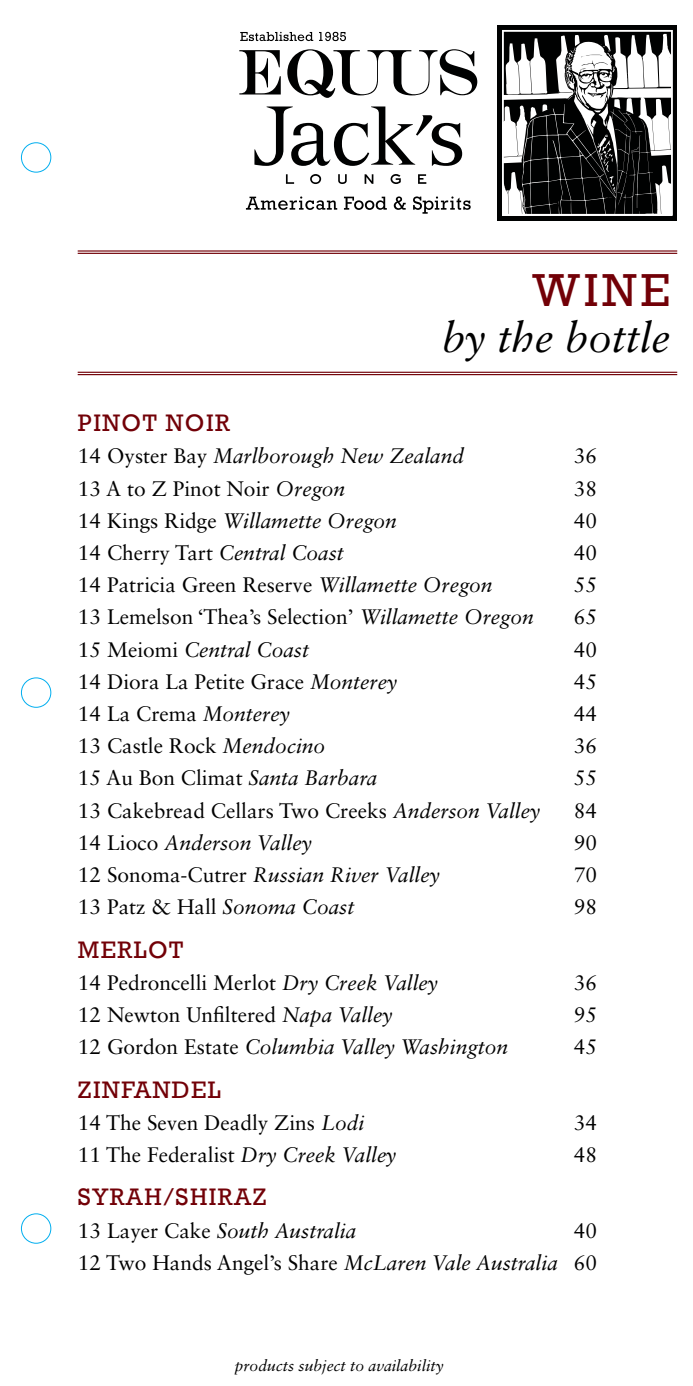
<style>
.page{position:relative;width:693px;height:1386px;background:#fff}
.page>*{position:absolute;margin:0;border:0;box-sizing:border-box;transform-origin:0 0}
.t1{font:47.43px "Rockwell";color:#720007}
.t2{font:italic 42px "Sabon LT Std";color:#000}
.t3{font:24.5px "Rockwell";letter-spacing:.06em;color:#720007}
.t4{font:21px/32.2px "Sabon LT Std";color:#000;text-align:right}
.t5{font:italic 21px "Sabon LT Std";color:#000}
.t6{font:italic 15.75px "Sabon LT Std";color:#000}
.s1{font-style:normal}
.s2{font-style:italic}
</style>
<div class="page">
<div style="left:498px;top:25px;width:179px;height:195px;background:#000101"></div>
<svg style="left:502px;top:30px;width:171px;height:186px"></svg>
<svg style="left:239px;top:50px;width:42px;height:45px"></svg>
<svg style="left:287px;top:49px;width:190px;height:49px"></svg>
<svg style="left:254px;top:106px;width:208px;height:60px"></svg>
<svg style="left:286px;top:174px;width:140px;height:10px"></svg>
<svg style="left:246px;top:196px;width:91px;height:14px"></svg>
<svg style="left:344px;top:197px;width:43px;height:13px"></svg>
<svg style="left:394px;top:196px;width:12px;height:14px"></svg>
<svg style="left:413px;top:196px;width:58px;height:18px"></svg>
<svg style="left:240px;top:32px;width:73px;height:9px"></svg>
<svg style="left:319px;top:32px;width:27px;height:9px"></svg>
<hr style="left:78px;top:250px;width:599px;height:2px;background:#720007">
<hr style="left:78px;top:253px;width:599px;height:1px;background:#720007">
<hr style="left:78px;top:372px;width:599px;height:1px;background:#720007">
<hr style="left:78px;top:374px;width:599px;height:1px;background:#720007">
<div style="left:21px;top:142px;width:30px;height:31px;border:1px solid #00aeef;border-radius:50%"></div>
<div style="left:21px;top:677px;width:30px;height:31px;border:1px solid #00aeef;border-radius:50%"></div>
<div style="left:21px;top:1213px;width:30px;height:31px;border:1px solid #00aeef;border-radius:50%"></div>
<h1 class="t1" style="left:533px;top:263px;width:139px">WINE</h1>
<h2 class="t2" style="left:442px;top:313px;width:229px">by the bottle</h2>
<p class="t3" style="left:78px;top:409px;width:154px">PINOT NOIR</p>
<p class="t5" style="left:78px;top:444px;width:388px"><span class="s1">14 Oyster Bay</span> Marlborough New Zealand</p>
<p class="t4" style="left:574px;top:440px;width:25px">36</p>
<p class="t4" style="left:78px;top:472px;width:269px">13 A to Z Pinot Noir <span class="s2">Oregon</span></p>
<p class="t4" style="left:574px;top:472px;width:25px">38</p>
<p class="t5" style="left:78px;top:508px;width:321px"><span class="s1">14 Kings Ridge</span> Willamette Oregon</p>
<p class="t4" style="left:574px;top:504px;width:25px">40</p>
<p class="t4" style="left:78px;top:536px;width:267px">14 Cherry Tart <span class="s2">Central Coast</span></p>
<p class="t4" style="left:574px;top:536px;width:25px">40</p>
<p class="t4" style="left:78px;top:569px;width:416px">14 Patricia Green Reserve <span class="s2">Willamette Oregon</span></p>
<p class="t4" style="left:574px;top:569px;width:25px">55</p>
<p class="t4" style="left:78px;top:601px;width:457px">13 Lemelson ‘Thea’s Selection’ <span class="s2">Willamette Oregon</span></p>
<p class="t4" style="left:574px;top:601px;width:25px">65</p>
<p class="t5" style="left:78px;top:637px;width:233px"><span class="s1">15 Meiomi</span> Central Coast</p>
<p class="t4" style="left:574px;top:633px;width:25px">40</p>
<p class="t4" style="left:78px;top:665px;width:321px">14 Diora La Petite Grace <span class="s2">Monterey</span></p>
<p class="t4" style="left:574px;top:665px;width:25px">45</p>
<p class="t4" style="left:78px;top:697px;width:213px">14 La Crema <span class="s2">Monterey</span></p>
<p class="t4" style="left:574px;top:697px;width:25px">44</p>
<p class="t4" style="left:78px;top:730px;width:249px">13 Castle Rock <span class="s2">Mendocino</span></p>
<p class="t4" style="left:574px;top:730px;width:25px">36</p>
<p class="t4" style="left:78px;top:762px;width:301px">15 Au Bon Climat <span class="s2">Santa Barbara</span></p>
<p class="t4" style="left:574px;top:762px;width:25px">55</p>
<p class="t4" style="left:78px;top:794px;width:464px">13 Cakebread Cellars Two Creeks <span class="s2">Anderson Valley</span></p>
<p class="t4" style="left:574px;top:794px;width:25px">84</p>
<p class="t5" style="left:78px;top:830px;width:235px"><span class="s1">14 Lioco</span> Anderson Valley</p>
<p class="t4" style="left:574px;top:826px;width:25px">90</p>
<p class="t5" style="left:78px;top:863px;width:363px"><span class="s1">12 Sonoma-Cutrer</span> Russian River Valley</p>
<p class="t4" style="left:574px;top:858px;width:25px">70</p>
<p class="t4" style="left:78px;top:891px;width:278px">13 Patz &amp; Hall <span class="s2">Sonoma Coast</span></p>
<p class="t4" style="left:574px;top:891px;width:25px">98</p>
<p class="t3" style="left:78px;top:935px;width:107px">MERLOT</p>
<p class="t4" style="left:78px;top:966px;width:362px">14 Pedroncelli Merlot <span class="s2">Dry Creek Valley</span></p>
<p class="t4" style="left:574px;top:966px;width:25px">36</p>
<p class="t4" style="left:78px;top:998px;width:316px">12 Newton Unfiltered <span class="s2">Napa Valley</span></p>
<p class="t4" style="left:574px;top:998px;width:25px">95</p>
<p class="t5" style="left:78px;top:1035px;width:432px"><span class="s1">12 Gordon Estate</span> Columbia Valley Washington</p>
<p class="t4" style="left:574px;top:1031px;width:25px">45</p>
<p class="t3" style="left:78px;top:1075px;width:144px">ZINFANDEL</p>
<p class="t4" style="left:78px;top:1106px;width:288px">14 The Seven Deadly Zins <span class="s2">Lodi</span></p>
<p class="t4" style="left:574px;top:1106px;width:25px">34</p>
<p class="t4" style="left:78px;top:1138px;width:320px">11 The Federalist <span class="s2">Dry Creek Valley</span></p>
<p class="t4" style="left:574px;top:1138px;width:25px">48</p>
<p class="t3" style="left:78px;top:1183px;width:190px">SYRAH/SHIRAZ</p>
<p class="t5" style="left:78px;top:1218px;width:280px"><span class="s1">13 Layer Cake</span> South Australia</p>
<p class="t4" style="left:78px;top:1214px;width:521px">40<br>12 Two Hands Angel’s Share <span class="s2">McLaren Vale Australia</span> 60</p>
<p class="t6" style="left:235px;top:1356px;width:210px">products subject to availability</p>
</div>
